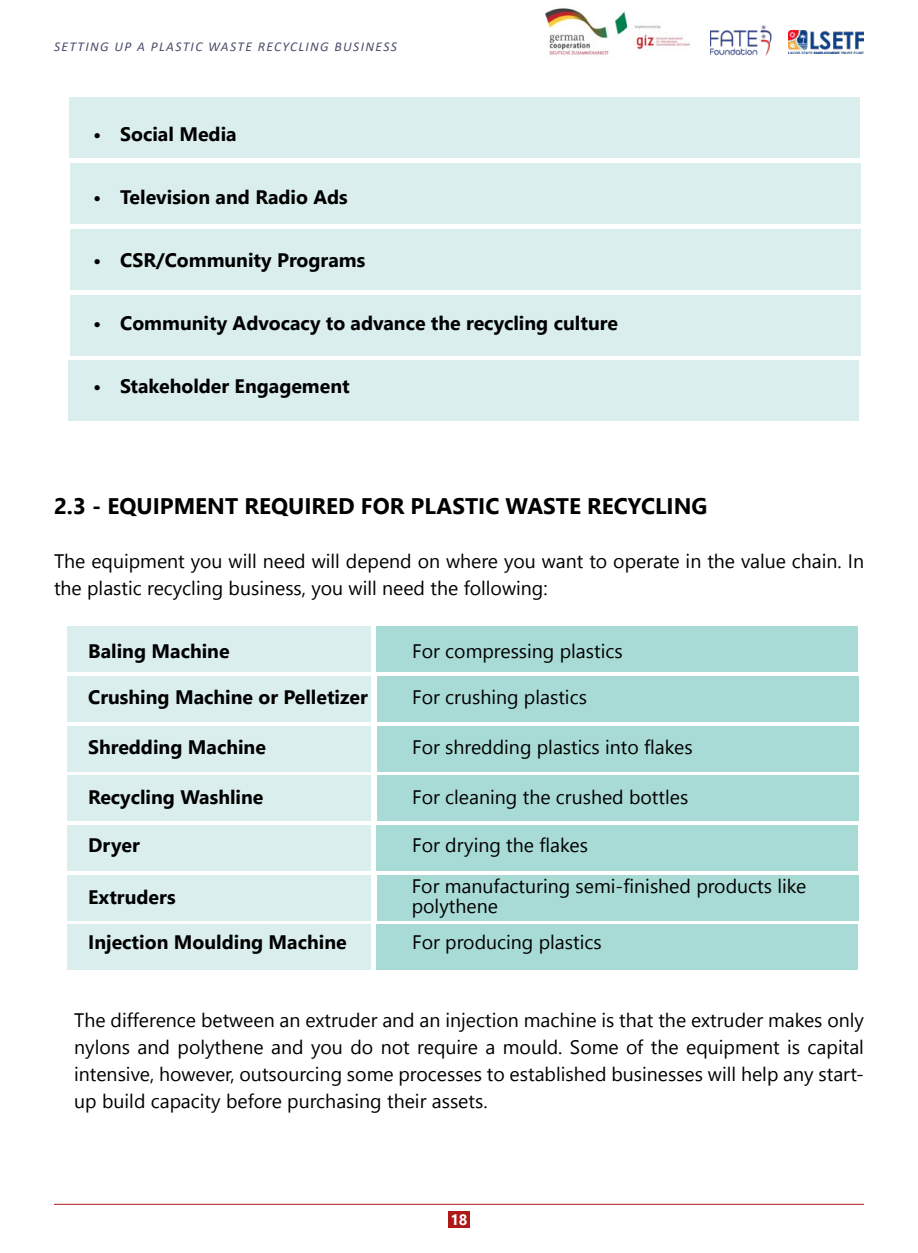
<style>
.page{position:relative;width:918px;height:1253px;background:#fff}
.page>*{position:absolute;margin:0;border:0;box-sizing:border-box;transform-origin:0 0}
.t1{font:700 22.5px "Nirmala UI";color:#000}
.t2{font:19.5px/27px "Nirmala UI";color:#000}
.t3{font:700 19.5px "Nirmala UI";color:#000}
.t4{font:700 15px "Nirmala UI";color:#fff}
.t5{font:italic 13.5px "Calibri";letter-spacing:.1em;color:#4a4f6b}
</style>
<div class="page">
<div style="left:448px;top:1211px;width:22px;height:17px;background:#af1917"></div>
<hr style="left:54px;top:1204px;width:810px;height:1px;background:#af1917">
<img style="left:710px;top:25px;width:62px;height:30px">
<img style="left:789px;top:30px;width:75px;height:24px">
<img style="left:545px;top:8px;width:146px;height:48px">
<div style="left:69px;top:97px;width:791px;height:61px;background:#daefed"></div>
<div style="left:70px;top:163px;width:791px;height:61px;background:#daefed"></div>
<div style="left:70px;top:229px;width:791px;height:60px;background:#daefed"></div>
<div style="left:70px;top:295px;width:791px;height:60px;background:#daefed"></div>
<div style="left:68px;top:361px;width:791px;height:60px;background:#daefed"></div>
<div style="left:377px;top:627px;width:481px;height:45px;background:#a8dbd5"></div>
<div style="left:377px;top:676px;width:482px;height:46px;background:#a8dbd5"></div>
<div style="left:377px;top:726px;width:482px;height:45px;background:#a8dbd5"></div>
<div style="left:377px;top:775px;width:482px;height:46px;background:#a8dbd5"></div>
<div style="left:376px;top:825px;width:482px;height:46px;background:#a8dbd5"></div>
<div style="left:377px;top:875px;width:482px;height:45px;background:#a8dbd5"></div>
<div style="left:376px;top:924px;width:482px;height:46px;background:#a8dbd5"></div>
<div style="left:67px;top:627px;width:304px;height:45px;background:#daefed"></div>
<div style="left:68px;top:676px;width:303px;height:46px;background:#daefed"></div>
<div style="left:68px;top:726px;width:303px;height:45px;background:#daefed"></div>
<div style="left:68px;top:775px;width:303px;height:46px;background:#daefed"></div>
<div style="left:67px;top:825px;width:303px;height:46px;background:#daefed"></div>
<div style="left:68px;top:875px;width:303px;height:45px;background:#daefed"></div>
<div style="left:67px;top:924px;width:303px;height:46px;background:#daefed"></div>
<p class="t5" style="left:54px;top:37px;width:344px">SETTING UP A PLASTIC WASTE RECYCLING BUSINESS</p>
<p class="t3" style="left:93px;top:118px;width:145px">• Social Media</p>
<p class="t3" style="left:93px;top:181px;width:256px">• Television and Radio Ads</p>
<p class="t3" style="left:93px;top:244px;width:274px">• CSR/Community Programs</p>
<p class="t3" style="left:93px;top:307px;width:526px">• Community Advocacy to advance the recycling culture</p>
<p class="t3" style="left:93px;top:370px;width:258px">• Stakeholder Engagement</p>
<p class="t1" style="left:54px;top:487px;width:655px">2.3 - EQUIPMENT REQUIRED FOR PLASTIC WASTE RECYCLING</p>
<p class="t2" style="left:54px;top:546px;width:812px">The equipment you will need will depend on where you want to operate in the value chain. In the plastic recycling business, you will need the following:</p>
<p class="t3" style="left:88px;top:635px;width:143px">Baling Machine</p>
<p class="t2" style="left:412px;top:637px;width:212px">For compressing plastics</p>
<p class="t3" style="left:88px;top:680px;width:281px">Crushing Machine or Pelletizer</p>
<p class="t2" style="left:412px;top:682px;width:176px">For crushing plastics</p>
<p class="t3" style="left:88px;top:731px;width:179px">Shredding Machine</p>
<p class="t2" style="left:412px;top:732px;width:282px">For shredding plastics into flakes</p>
<p class="t3" style="left:88px;top:781px;width:177px">Recycling Washline</p>
<p class="t2" style="left:412px;top:782px;width:278px">For cleaning the crushed bottles</p>
<p class="t3" style="left:88px;top:829px;width:53px">Dryer</p>
<p class="t2" style="left:412px;top:831px;width:177px">For drying the flakes</p>
<p class="t3" style="left:88px;top:881px;width:89px">Extruders</p>
<p class="t3" style="left:88px;top:926px;width:260px">Injection Moulding Machine</p>
<p class="t2" style="left:412px;top:927px;width:191px">For producing plastics</p>
<p class="t2" style="left:412px;top:875px;width:396px;line-height:19.5px">For manufacturing semi-finished products like polythene</p>
<p class="t2" style="left:74px;top:1005px;width:791px;text-align:justify">The difference between an extruder and an injection machine is that the extruder makes only nylons and polythene and you do not require a mould. Some of the equipment is capital intensive, however, outsourcing some processes to established businesses will help any start&shy;up build capacity before purchasing their assets.</p>
<p class="t4" style="left:450px;top:1207px;width:19px">18</p>
</div>
